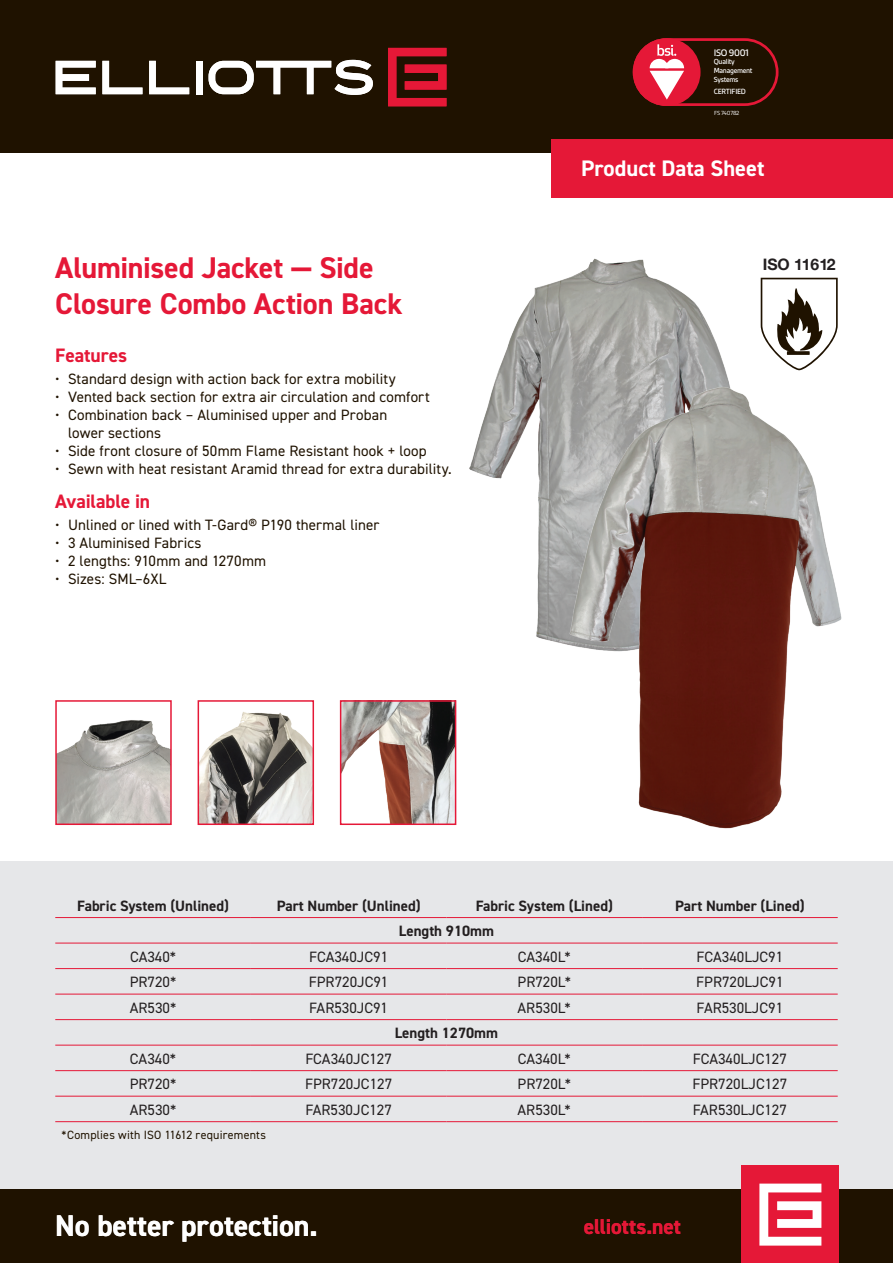
<style>
.page{position:relative;width:893px;height:1263px;background:#fff}
.page>*{position:absolute;margin:0;border:0;box-sizing:border-box;transform-origin:0 0}
.t1{font:700 30px/36px "DIN2014";letter-spacing:-.005em;color:#e51837}
.t2{font:700 30px "DIN2014";letter-spacing:-.005em;color:#fff}
.t3{font:700 22.5px "DIN2014";color:#fff}
.t4{font:700 21.45px "DIN2014";letter-spacing:-.005em;color:#e51837}
.t5{font:700 19.5px "DIN2014";letter-spacing:-.005em;color:#e51837}
.t6{font:700 15.75px "Helvetica Neue";color:#231f20}
.t7{font:15px/18px "DIN2014";letter-spacing:.01em;color:#1f1200}
.t8{font:15px "DIN2014";color:#231f20}
.t9{font:700 15px "DIN2014";color:#231f20}
.t10{font:12px "DIN2014";letter-spacing:.015em;color:#1f1200}
.t11{font:500 10.2px "Gesta";letter-spacing:-.035em;color:#fff}
.t12{font:500 8.1px "Gesta";letter-spacing:-.035em;color:#fff}
.t13{font:500 7.95px/8.6px "Gesta";letter-spacing:-.035em;color:#fff}
.t14{font:6.3px "Gesta";letter-spacing:-.035em;color:#fff}
</style>
<div class="page">
<div style="left:0;top:0;width:893px;height:153px;background:#1f1200"></div>
<div style="left:0;top:861px;width:893px;height:402px;background:#e6e7e9"></div>
<div style="left:0;top:1189px;width:893px;height:74px;background:#1f1200"></div>
<hr style="left:55px;top:917px;width:196px;height:1px;background:#e51837">
<hr style="left:251px;top:917px;width:195px;height:1px;background:#e51837">
<hr style="left:446px;top:917px;width:196px;height:1px;background:#e51837">
<hr style="left:642px;top:917px;width:196px;height:1px;background:#e51837">
<hr style="left:55px;top:943px;width:196px;height:1px;background:#e51837">
<hr style="left:251px;top:943px;width:195px;height:1px;background:#e51837">
<hr style="left:446px;top:943px;width:196px;height:1px;background:#e51837">
<hr style="left:642px;top:943px;width:196px;height:1px;background:#e51837">
<hr style="left:55px;top:968px;width:196px;height:1px;background:#e51837">
<hr style="left:251px;top:968px;width:195px;height:1px;background:#e51837">
<hr style="left:446px;top:968px;width:196px;height:1px;background:#e51837">
<hr style="left:642px;top:968px;width:196px;height:1px;background:#e51837">
<hr style="left:55px;top:994px;width:196px;height:1px;background:#e51837">
<hr style="left:251px;top:994px;width:195px;height:1px;background:#e51837">
<hr style="left:446px;top:994px;width:196px;height:1px;background:#e51837">
<hr style="left:642px;top:994px;width:196px;height:1px;background:#e51837">
<hr style="left:55px;top:1019px;width:196px;height:1px;background:#e51837">
<hr style="left:251px;top:1019px;width:195px;height:1px;background:#e51837">
<hr style="left:446px;top:1019px;width:196px;height:1px;background:#e51837">
<hr style="left:642px;top:1019px;width:196px;height:1px;background:#e51837">
<hr style="left:55px;top:1045px;width:196px;height:1px;background:#e51837">
<hr style="left:251px;top:1045px;width:195px;height:1px;background:#e51837">
<hr style="left:446px;top:1045px;width:196px;height:1px;background:#e51837">
<hr style="left:642px;top:1045px;width:196px;height:1px;background:#e51837">
<hr style="left:55px;top:1070px;width:196px;height:1px;background:#e51837">
<hr style="left:251px;top:1070px;width:195px;height:1px;background:#e51837">
<hr style="left:446px;top:1070px;width:196px;height:1px;background:#e51837">
<hr style="left:642px;top:1070px;width:196px;height:1px;background:#e51837">
<hr style="left:55px;top:1096px;width:196px;height:1px;background:#e51837">
<hr style="left:251px;top:1096px;width:195px;height:1px;background:#e51837">
<hr style="left:446px;top:1096px;width:196px;height:1px;background:#e51837">
<hr style="left:642px;top:1096px;width:196px;height:1px;background:#e51837">
<hr style="left:55px;top:1121px;width:196px;height:1px;background:#e51837">
<hr style="left:251px;top:1121px;width:195px;height:1px;background:#e51837">
<hr style="left:446px;top:1121px;width:196px;height:1px;background:#e51837">
<hr style="left:642px;top:1121px;width:196px;height:1px;background:#e51837">
<img style="left:469px;top:258px;width:301px;height:382px">
<img style="left:58px;top:720px;width:111px;height:102px">
<div style="left:55px;top:700px;width:117px;height:125px;border:2px solid #e51837"></div>
<img style="left:201px;top:712px;width:110px;height:110px">
<div style="left:198px;top:700px;width:116px;height:125px;border:2px solid #e51837"></div>
<img style="left:343px;top:703px;width:110px;height:119px">
<div style="left:340px;top:700px;width:116px;height:125px;border:2px solid #e51837"></div>
<img style="left:547px;top:368px;width:295px;height:461px">
<div style="left:551px;top:139px;width:342px;height:59px;background:#e51837"></div>
<svg style="left:388px;top:48px;width:58px;height:58px"></svg>
<div style="left:196px;top:61px;width:6px;height:33px;background:#fff"></div>
<svg style="left:209px;top:60px;width:164px;height:35px"></svg>
<svg style="left:56px;top:61px;width:40px;height:33px"></svg>
<svg style="left:102px;top:61px;width:40px;height:33px"></svg>
<svg style="left:149px;top:61px;width:40px;height:33px"></svg>
<div style="left:741px;top:1166px;width:98px;height:97px;background:#e51837"></div>
<svg style="left:759px;top:1183px;width:62px;height:62px"></svg>
<svg style="left:633px;top:38px;width:145px;height:68px"></svg>
<svg style="left:761px;top:278px;width:77px;height:92px"></svg>
<p class="t11" style="left:714px;top:47px;width:37px">ISO 9001</p>
<p class="t13" style="left:714px;top:58px;width:40px">Quality<br>Management<br>Systems</p>
<p class="t12" style="left:714px;top:87px;width:34px">CERTIFIED</p>
<p class="t14" style="left:714px;top:109px;width:27px">FS 740782</p>
<h1 class="t1" style="left:55px;top:250px;width:349px">Aluminised Jacket — Side<br>Closure Combo Action Back</h1>
<h3 class="t5" style="left:55px;top:342px;width:74px">Features</h3>
<p class="t7" style="left:55px;top:370px;width:342px">• Standard design with action back for extra mobility</p>
<p class="t7" style="left:55px;top:388px;width:376px">• Vented back section for extra air circulation and comfort</p>
<p class="t7" style="left:68px;top:406px;width:321px;text-indent:-13px">• Combination back – Aluminised upper and Proban lower sections</p>
<p class="t7" style="left:55px;top:442px;width:373px">• Side front closure of 50mm Flame Resistant hook + loop</p>
<p class="t7" style="left:55px;top:460px;width:398px">• Sewn with heat resistant Aramid thread for extra durability.</p>
<h3 class="t5" style="left:55px;top:488px;width:96px">Available in</h3>
<p class="t7" style="left:55px;top:516px;width:326px">• Unlined or lined with T-Gard® P190 thermal liner</p>
<p class="t7" style="left:55px;top:534px;width:148px">• 3 Aluminised Fabrics</p>
<p class="t7" style="left:55px;top:552px;width:212px">• 2 lengths: 910mm and 1270mm</p>
<p class="t7" style="left:55px;top:570px;width:113px">• Sizes: SML–6XL</p>
<h2 class="t3" style="left:581px;top:154px;width:185px">Product Data Sheet</h2>
<p class="t6" style="left:763px;top:252px;width:74px">ISO 11612</p>
<p class="t9" style="left:77px;top:895px;width:153px">Fabric System (Unlined)</p>
<p class="t9" style="left:277px;top:895px;width:145px">Part Number (Unlined)</p>
<p class="t9" style="left:476px;top:895px;width:139px">Fabric System (Lined)</p>
<p class="t9" style="left:675px;top:895px;width:131px">Part Number (Lined)</p>
<p class="t9" style="left:399px;top:921px;width:97px">Length 910mm</p>
<p class="t8" style="left:130px;top:947px;width:48px">CA340*</p>
<p class="t8" style="left:309px;top:947px;width:81px">FCA340JC91</p>
<p class="t8" style="left:518px;top:947px;width:54px">CA340L*</p>
<p class="t8" style="left:696px;top:947px;width:88px">FCA340LJC91</p>
<p class="t8" style="left:130px;top:973px;width:48px">PR720*</p>
<p class="t8" style="left:309px;top:973px;width:81px">FPR720JC91</p>
<p class="t8" style="left:518px;top:973px;width:55px">PR720L*</p>
<p class="t8" style="left:696px;top:973px;width:89px">FPR720LJC91</p>
<p class="t8" style="left:130px;top:998px;width:48px">AR530*</p>
<p class="t8" style="left:309px;top:998px;width:81px">FAR530JC91</p>
<p class="t8" style="left:518px;top:998px;width:55px">AR530L*</p>
<p class="t8" style="left:696px;top:998px;width:88px">FAR530LJC91</p>
<p class="t9" style="left:395px;top:1023px;width:105px">Length 1270mm</p>
<p class="t8" style="left:130px;top:1049px;width:48px">CA340*</p>
<p class="t8" style="left:305px;top:1049px;width:88px">FCA340JC127</p>
<p class="t8" style="left:518px;top:1049px;width:54px">CA340L*</p>
<p class="t8" style="left:693px;top:1049px;width:96px">FCA340LJC127</p>
<p class="t8" style="left:130px;top:1075px;width:48px">PR720*</p>
<p class="t8" style="left:305px;top:1075px;width:89px">FPR720JC127</p>
<p class="t8" style="left:517px;top:1075px;width:55px">PR720L*</p>
<p class="t8" style="left:692px;top:1075px;width:96px">FPR720LJC127</p>
<p class="t8" style="left:130px;top:1100px;width:48px">AR530*</p>
<p class="t8" style="left:305px;top:1100px;width:88px">FAR530JC127</p>
<p class="t8" style="left:518px;top:1100px;width:55px">AR530L*</p>
<p class="t8" style="left:693px;top:1100px;width:96px">FAR530LJC127</p>
<p class="t10" style="left:62px;top:1127px;width:206px">*Complies with ISO 11612 requirements</p>
<h1 class="t2" style="left:55px;top:1206px;width:264px">No better protection.</h1>
<h3 class="t4" style="left:584px;top:1213px;width:99px">elliotts.net</h3>
</div>
